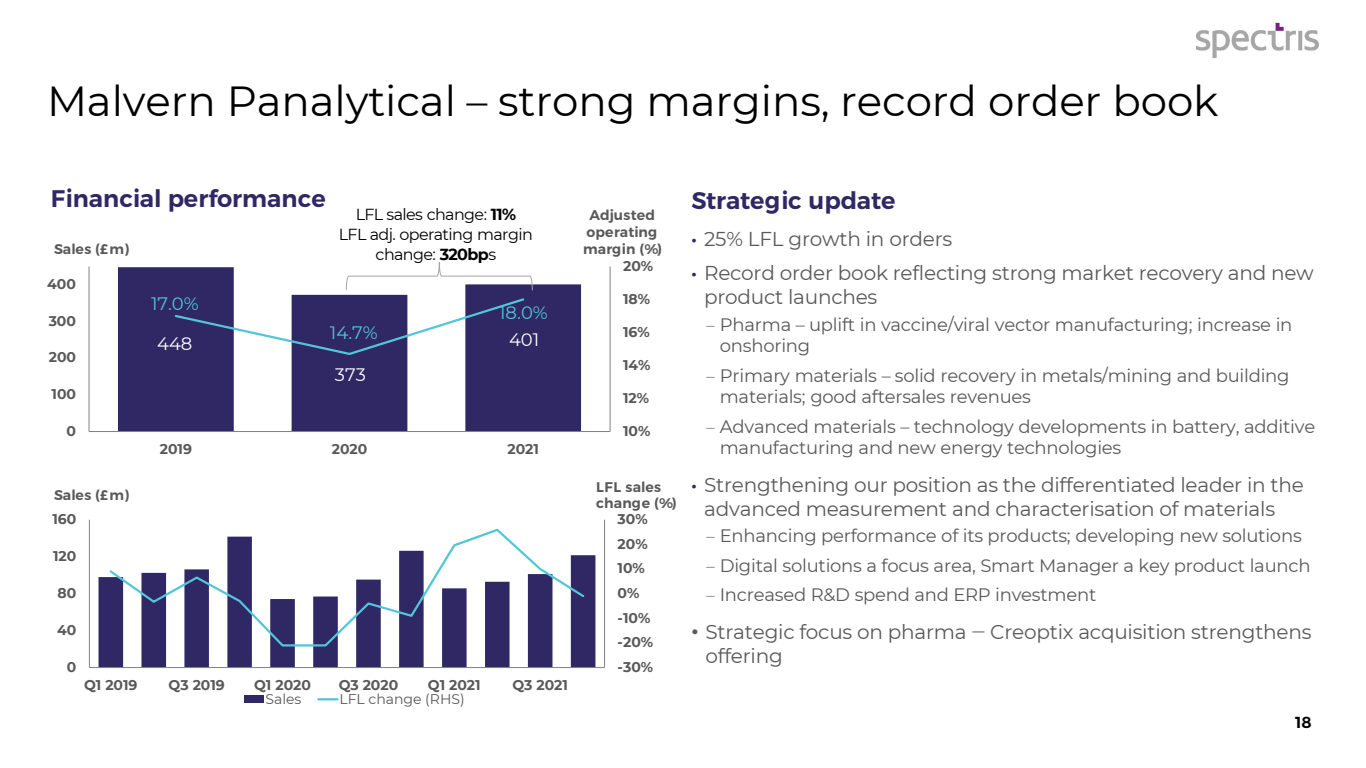
<style>
.page{position:relative;width:1366px;height:768px;background:#fff}
.page>*{position:absolute;margin:0;border:0;box-sizing:border-box;transform-origin:0 0}
.t1{font:42px "Montserrat";letter-spacing:-.005em;color:#000}
.t2{font:600 24px "Montserrat";color:#302765}
.t3{font:20px/24px "Montserrat";letter-spacing:-.01em;color:#595959}
.t4{font:18px/21.6px "Montserrat";letter-spacing:-.015em;color:#595959}
.t5{font:18px "Montserrat";color:#52c6d8}
.t6{font:18px "Montserrat";color:#fff}
.t7{font:16px/19.2px "Montserrat";letter-spacing:-.04em;color:#000;text-align:center}
.t8{font:600 16px "Montserrat";color:#000}
.t9{font:700 14px "Montserrat";color:#595959}
.t10{font:600 14px/16.8px "Montserrat";letter-spacing:.01em;color:#595959;text-align:center}
.t11{font:14px "Montserrat";color:#595959}
.s1{font-weight:700}
.s2{font-family:"Arial";font-size:15px;color:#302765}
.s3{font-size:13.6px}
.s4{font-family:"Arial"}
</style>
<div class="page">
<img style="left:1196px;top:22px;width:123px;height:36px">
<svg style="left:118px;top:267px;width:463px;height:164px;fill:#302765"></svg>
<hr style="left:610px;top:267px;width:1px;height:165px;background:#808285">
<hr style="left:89px;top:267px;width:1px;height:165px;background:#808285">
<hr style="left:89px;top:431px;width:521px;height:1px;background:#808285">
<svg style="left:173px;top:297px;width:353px;height:59px"></svg>
<svg style="left:346px;top:262px;width:187px;height:29px"></svg>
<svg style="left:99px;top:555px;width:496px;height:112px;fill:#302765"></svg>
<hr style="left:604px;top:520px;width:1px;height:148px;background:#808285">
<hr style="left:89px;top:520px;width:1px;height:148px;background:#808285">
<hr style="left:89px;top:667px;width:516px;height:1px;background:#808285">
<svg style="left:108px;top:528px;width:478px;height:120px"></svg>
<div style="left:244px;top:696px;width:20px;height:7px;background:#302765"></div>
<svg style="left:318px;top:698px;width:19px;height:2px"></svg>
<h2 class="t1" style="left:47px;top:72px;width:1173px">Malvern Panalytical – strong margins, record order book</h2>
<p class="t2" style="left:51px;top:184px;width:276px">Financial performance</p>
<p class="t10" style="left:54px;top:241px;width:77px">Sales (£m)</p>
<p class="t9" style="left:47px;top:274px;width:30px">400</p>
<p class="t7" style="left:356px;top:204px;width:162px">LFL sales change: <span class="s1">11%</span></p>
<p class="t7" style="left:339px;top:225px;width:196px">LFL adj. operating margin change: <span class="s1">320bp</span>s</p>
<p class="t9" style="left:49px;top:311px;width:29px">300</p>
<p class="t9" style="left:49px;top:347px;width:29px">200</p>
<p class="t9" style="left:51px;top:384px;width:26px">100</p>
<p class="t9" style="left:66px;top:421px;width:11px">0</p>
<p class="t5" style="left:151px;top:291px;width:49px">17.0%</p>
<p class="t6" style="left:157px;top:331px;width:37px">448</p>
<p class="t5" style="left:330px;top:321px;width:49px">14.7%</p>
<p class="t6" style="left:335px;top:362px;width:32px">373</p>
<p class="t5" style="left:499px;top:301px;width:50px">18.0%</p>
<p class="t6" style="left:509px;top:327px;width:32px">401</p>
<p class="t9" style="left:160px;top:439px;width:34px">2019</p>
<p class="t9" style="left:332px;top:439px;width:37px">2020</p>
<p class="t9" style="left:507px;top:439px;width:33px">2021</p>
<p class="t10" style="left:583px;top:207px;width:80px">Adjusted operating margin (%)</p>
<p class="t9" style="left:623px;top:256px;width:32px">20%</p>
<p class="t9" style="left:623px;top:289px;width:29px">18%</p>
<p class="t9" style="left:623px;top:322px;width:28px">16%</p>
<p class="t9" style="left:623px;top:355px;width:29px">14%</p>
<p class="t9" style="left:623px;top:388px;width:28px">12%</p>
<p class="t9" style="left:623px;top:421px;width:29px">10%</p>
<p class="t10" style="left:54px;top:487px;width:77px">Sales (£m)</p>
<p class="t10" style="left:596px;top:478px;width:82px;text-align:left">LFL sales change (%)</p>
<p class="t9" style="left:52px;top:509px;width:25px">160</p>
<p class="t9" style="left:53px;top:546px;width:25px">120</p>
<p class="t9" style="left:58px;top:583px;width:20px">80</p>
<p class="t9" style="left:57px;top:620px;width:21px">40</p>
<p class="t9" style="left:67px;top:657px;width:11px">0</p>
<p class="t9" style="left:84px;top:675px;width:55px">Q1 2019</p>
<p class="t9" style="left:169px;top:675px;width:58px">Q3 2019</p>
<p class="t9" style="left:254px;top:675px;width:58px">Q1 2020</p>
<p class="t9" style="left:339px;top:675px;width:61px">Q3 2020</p>
<p class="t9" style="left:428px;top:675px;width:54px">Q1 2021</p>
<p class="t9" style="left:512px;top:675px;width:57px">Q3 2021</p>
<p class="t11" style="left:266px;top:689px;width:37px">Sales</p>
<p class="t11" style="left:339px;top:689px;width:127px">LFL change (RHS)</p>
<p class="t9" style="left:618px;top:509px;width:32px">30%</p>
<p class="t9" style="left:618px;top:534px;width:32px">20%</p>
<p class="t9" style="left:618px;top:558px;width:29px">10%</p>
<p class="t9" style="left:618px;top:583px;width:23px">0%</p>
<p class="t9" style="left:618px;top:607px;width:34px">-10%</p>
<p class="t9" style="left:618px;top:632px;width:37px">-20%</p>
<p class="t9" style="left:618px;top:657px;width:37px">-30%</p>
<p class="t2" style="left:691px;top:186px;width:206px">Strategic update</p>
<p class="t3" style="left:691px;top:227px;width:262px"><span class="s2">•</span> 25% LFL growth in orders</p>
<p class="t3" style="left:704px;top:261px;width:611px;text-indent:-13px"><span class="s2">•</span> Record order book reflecting strong market recovery and new product launches</p>
<p class="t4" style="left:720px;top:313px;width:574px;text-indent:-14px"><span class="s3">‒</span> Pharma – uplift in vaccine/viral vector manufacturing; increase in onshoring</p>
<p class="t4" style="left:720px;top:364px;width:571px;text-indent:-14px"><span class="s3">‒</span> Primary materials – solid recovery in metals/mining and building materials; good aftersales revenues</p>
<p class="t4" style="left:720px;top:415px;width:597px;text-indent:-14px"><span class="s3">‒</span> Advanced materials – technology developments in battery, additive manufacturing and new energy technologies</p>
<p class="t3" style="left:704px;top:472px;width:601px;text-indent:-13px"><span class="s2">•</span> Strengthening our position as the differentiated leader in the advanced measurement and characterisation of materials</p>
<p class="t4" style="left:706px;top:524px;width:597px"><span class="s3">‒</span> Enhancing performance of its products; developing new solutions</p>
<p class="t4" style="left:706px;top:554px;width:606px"><span class="s3">‒</span> Digital solutions a focus area, Smart Manager a key product launch</p>
<p class="t4" style="left:706px;top:583px;width:392px"><span class="s3">‒</span> Increased R&amp;D spend and ERP investment</p>
<p class="t3" style="left:705px;top:619px;width:608px;text-indent:-14px"><span class="s4">•</span> Strategic focus on pharma ‒ Creoptix acquisition strengthens offering</p>
<p class="t8" style="left:1295px;top:712px;width:18px">18</p>
</div>
